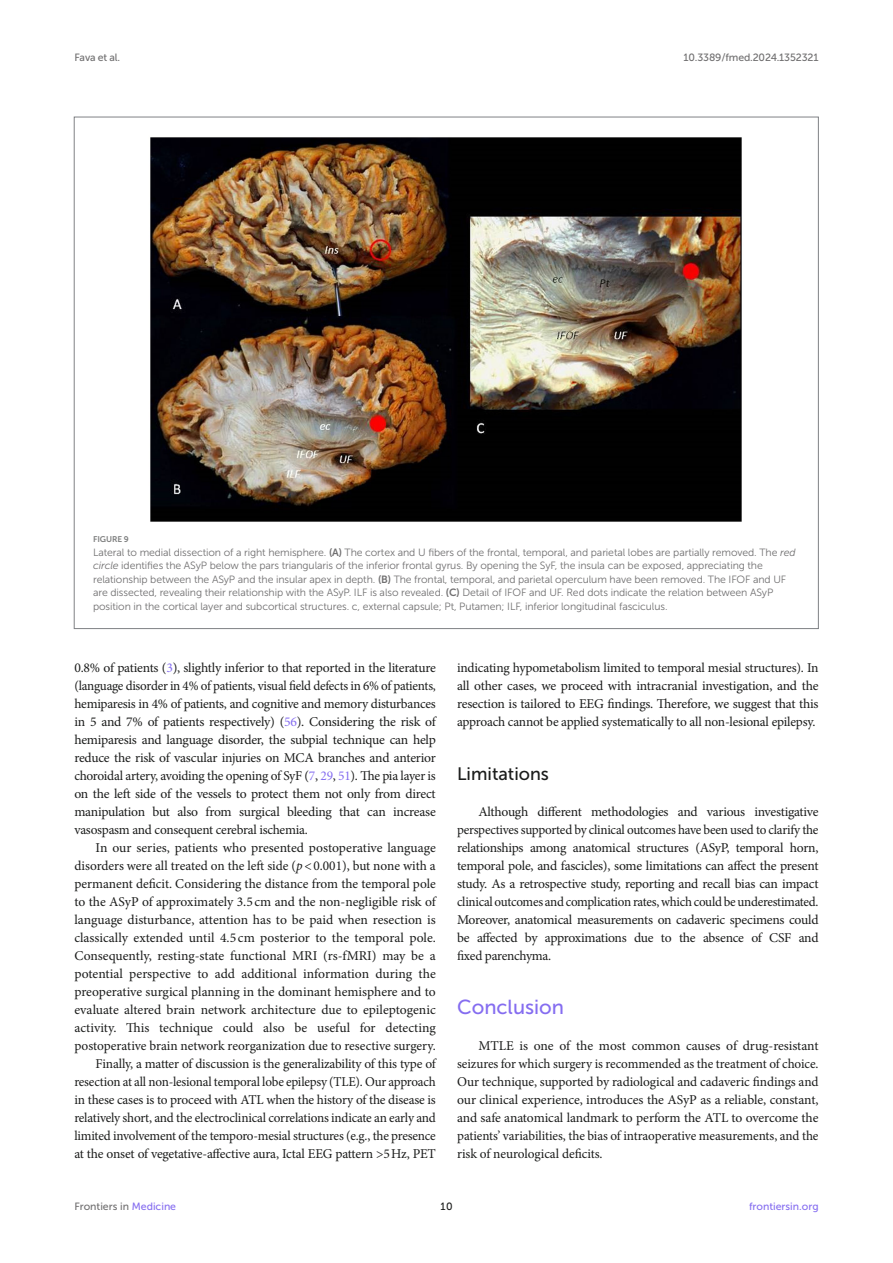
<style>
.page{position:relative;width:893px;height:1263px;background:#fff}
.page>*{position:absolute;margin:0;border:0;box-sizing:border-box;transform-origin:0 0}
.HEAD_1{font:20.25px "Museo Sans 500";color:#856df0}
.HEAD_2{font:18px "Museo Sans 500";color:#1b1c1b}
.TEXT{font:13.5px/18px "Minion Pro";letter-spacing:-.015em;color:#1b1c1b;text-align:justify}
.TEXT_FLUSH{font:13.5px/18px "Minion Pro";letter-spacing:-.015em;color:#1b1c1b;text-align:justify}
.FIG_LEG{font:10.5px/13.5px "Museo Sans 300";letter-spacing:-.01em;color:#706f70}
.t1{font:10.5px "Museo Sans 500";letter-spacing:-.015em;color:#706f70}
.t2{font:10.5px "Museo Sans 500";color:#856df0}
.t3{font:10.5px "Museo Sans 500";color:#1b1c1b}
.FIG_HD{font:8.25px "Museo Sans 700";letter-spacing:-.01em;color:#7e7f7f}
.s1{font-family:"Museo Sans 700"}
.s2{font-style:italic}
.s3{color:#856df0}
</style>
<div class="page">
<img style="left:150px;top:137px;width:592px;height:385px">
<p class="t1" style="left:74px;top:51px;width:47px">Fava et al.</p>
<p class="t1" style="left:684px;top:51px;width:136px">10.3389/fmed.2024.1352321</p>
<p class="FIG_HD" style="left:93px;top:535px;width:37px">FIGURE 9</p>
<p class="FIG_LEG" style="left:93px;top:545px;width:704px">Lateral to medial dissection of a right hemisphere. <span class="s1">(A)</span> The cortex and U fibers of the frontal, temporal, and parietal lobes are partially removed. The <span class="s2">red circle</span> identifies the ASyP below the pars triangularis of the inferior frontal gyrus. By opening the SyF, the insula can be exposed, appreciating the relationship between the ASyP and the insular apex in depth. <span class="s1">(B)</span> The frontal, temporal, and parietal operculum have been removed. The IFOF and UF are dissected, revealing their relationship with the ASyP. ILF is also revealed. <span class="s1">(C)</span> Detail of IFOF and UF. Red dots indicate the relation between ASyP position in the cortical layer and subcortical structures. c, external capsule; Pt, Putamen; ILF, inferior longitudinal fasciculus.</p>
<p class="TEXT" style="left:74px;top:659px;width:363px">0.8% of patients (<span class="s3">3</span>), slightly inferior to that reported in the literature (language disorder in 4% of patients, visual field defects in 6% of patients, hemiparesis in 4% of patients, and cognitive and memory disturbances in 5 and 7% of patients respectively) (<span class="s3">56</span>). Considering the risk of hemiparesis and language disorder, the subpial technique can help reduce the risk of vascular injuries on MCA branches and anterior choroidal artery, avoiding the opening of SyF (<span class="s3">7</span>, <span class="s3">29</span>, <span class="s3">51</span>). The pia layer is on the left side of the vessels to protect them not only from direct manipulation but also from surgical bleeding that can increase vasospasm and consequent cerebral ischemia.</p>
<p class="TEXT" style="left:74px;top:839px;width:363px;text-indent:21px">In our series, patients who presented postoperative language disorders were all treated on the left side (<span class="s2">p</span>&lt;0.001), but none with a permanent deficit. Considering the distance from the temporal pole to the ASyP of approximately 3.5 cm and the non-negligible risk of language disturbance, attention has to be paid when resection is classically extended until 4.5 cm posterior to the temporal pole.<br>Consequently, resting-state functional MRI (rs-fMRI) may be a potential perspective to add additional information during the preoperative surgical planning in the dominant hemisphere and to evaluate altered brain network architecture due to epileptogenic activity. This technique could also be useful for detecting postoperative brain network reorganization due to resective surgery.</p>
<p class="TEXT" style="left:74px;top:1055px;width:363px;text-indent:21px">Finally, a matter of discussion is the generalizability of this type of resection at all non-lesional temporal lobe epilepsy (TLE). Our approach in these cases is to proceed with ATL when the history of the disease is relatively short, and the electroclinical correlations indicate an early and limited involvement of the temporo-mesial structures (e.g., the presence at the onset of vegetative-affective aura, Ictal EEG pattern &gt;5Hz, PET</p>
<p class="TEXT" style="left:457px;top:659px;width:363px">indicating hypometabolism limited to temporal mesial structures). In all other cases, we proceed with intracranial investigation, and the resection is tailored to EEG findings. Therefore, we suggest that this approach cannot be applied systematically to all non-lesional epilepsy.</p>
<p class="HEAD_2" style="left:457px;top:764px;width:93px">Limitations</p>
<p class="TEXT_FLUSH" style="left:457px;top:803px;width:363px;text-indent:21px">Although different methodologies and various investigative perspectives supported by clinical outcomes have been used to clarify the relationships among anatomical structures (ASyP, temporal horn, temporal pole, and fascicles), some limitations can affect the present study. As a retrospective study, reporting and recall bias can impact clinical outcomes and complication rates, which could be underestimated.<br>Moreover, anatomical measurements on cadaveric specimens could be affected by approximations due to the absence of CSF and fixed parenchyma.</p>
<p class="HEAD_1" style="left:457px;top:996px;width:108px">Conclusion</p>
<p class="TEXT_FLUSH" style="left:457px;top:1037px;width:363px;text-indent:21px">MTLE is one of the most common causes of drug-resistant seizures for which surgery is recommended as the treatment of choice.<br>Our technique, supported by radiological and cadaveric findings and our clinical experience, introduces the ASyP as a reliable, constant, and safe anatomical landmark to perform the ATL to overcome the patients’ variabilities, the bias of intraoperative measurements, and the risk of neurological deficits.</p>
<p class="t1" style="left:74px;top:1200px;width:103px">Frontiers in <span class="s3">Medicine</span></p>
<p class="t3" style="left:440px;top:1200px;width:14px">10</p>
<p class="t2" style="left:749px;top:1200px;width:71px">frontiersin.org</p>
</div>
